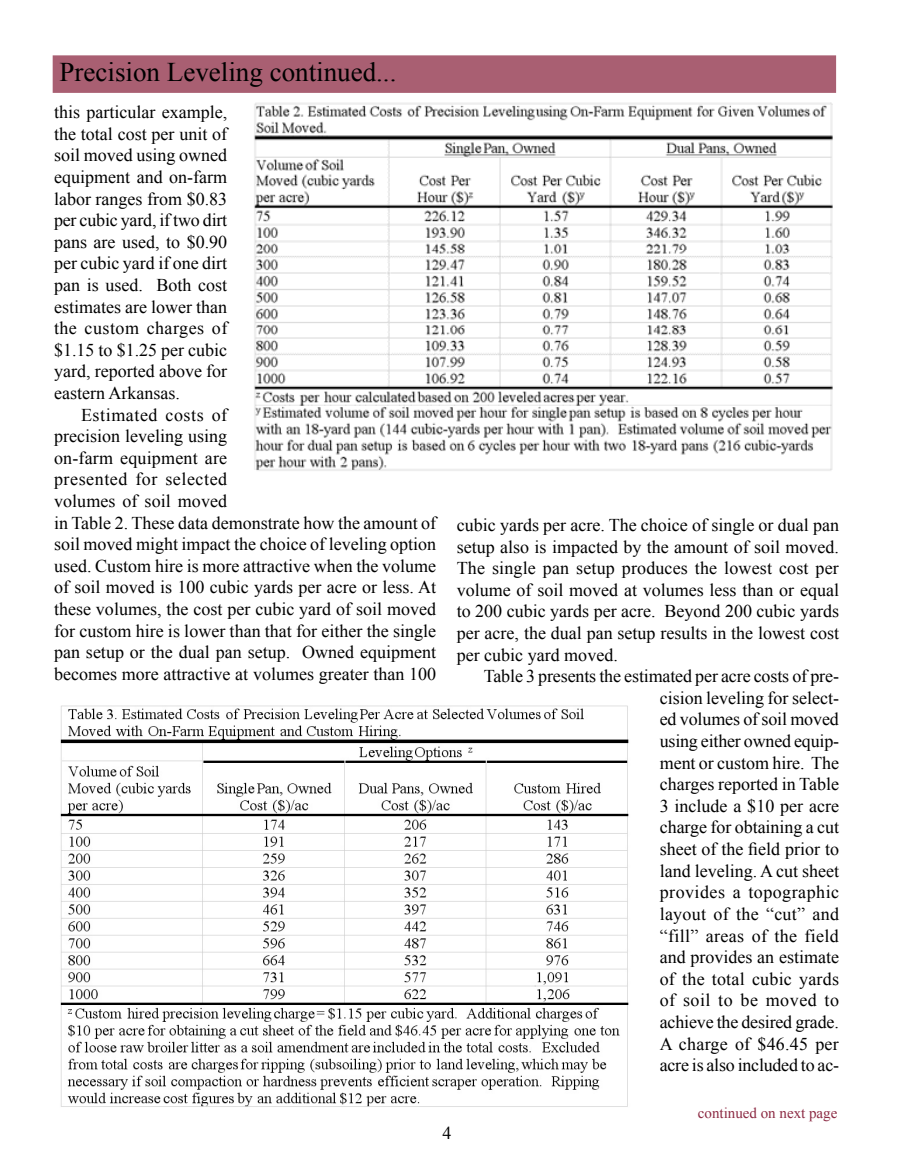
<style>
.page{position:relative;width:905px;height:1175px;background:#fff}
.page>*{position:absolute;margin:0;border:0;box-sizing:border-box;transform-origin:0 0}
.t1{font:27px "Times New Roman";color:#000}
.t2{font:18px/21.6px "Times New Roman";color:#000;text-align:justify}
.t3{font:15px "Times New Roman";color:#8c2a43}
</style>
<div class="page">
<div style="left:53px;top:55px;width:783px;height:38px;background:#a95f72"></div>
<img style="left:254px;top:102px;width:579px;height:369px">
<img style="left:60px;top:705px;width:569px;height:402px">
<h1 class="t1" style="left:60px;top:57px;width:338px">Precision Leveling continued...</h1>
<p class="t2" style="left:54px;top:101px;width:175px">this particular example, the total cost per unit of soil moved using owned equipment and on-farm labor ranges from $0.83 per cubic yard, if two dirt pans are used, to $0.90 per cubic yard if one dirt pan is used. Both cost estimates are lower than the custom charges of $1.15 to $1.25 per cubic yard, reported above for eastern Arkansas.</p>
<p class="t2" style="left:54px;top:403px;width:384px;text-align:left;text-indent:27px">Estimated costs of<br>precision leveling using<br>on-farm equipment are<br>presented for selected<br>volumes of soil moved<br>in Table 2. These data demonstrate how the amount of soil moved might impact the choice of leveling option used. Custom hire is more attractive when the volume of soil moved is 100 cubic yards per acre or less. At these volumes, the cost per cubic yard of soil moved for custom hire is lower than that for either the single pan setup or the dual pan setup. Owned equipment becomes more attractive at volumes greater than 100</p>
<p class="t2" style="left:457px;top:514px;width:384px">cubic yards per acre. The choice of single or dual pan setup also is impacted by the amount of soil moved.<br>The single pan setup produces the lowest cost per volume of soil moved at volumes less than or equal to 200 cubic yards per acre. Beyond 200 cubic yards per acre, the dual pan setup results in the lowest cost per cubic yard moved.</p>
<p class="t2" style="left:659px;top:665px;width:181px;text-indent:-176px">Table 3 presents the estimated per acre costs of pre&shy;cision leveling for select&shy;ed volumes of soil moved using either owned equip&shy;ment or custom hire. The charges reported in Table 3 include a $10 per acre charge for obtaining a cut sheet of the field prior to land leveling. A cut sheet provides a topographic layout of the “cut” and “fill” areas of the field and provides an estimate of the total cubic yards of soil to be moved to achieve the desired grade.<br>A charge of $46.45 per acre is also included to ac-</p>
<p class="t3" style="left:697px;top:1104px;width:141px">continued on next page</p>
<p class="t2" style="left:442px;top:1121px;width:10px">4</p>
</div>
